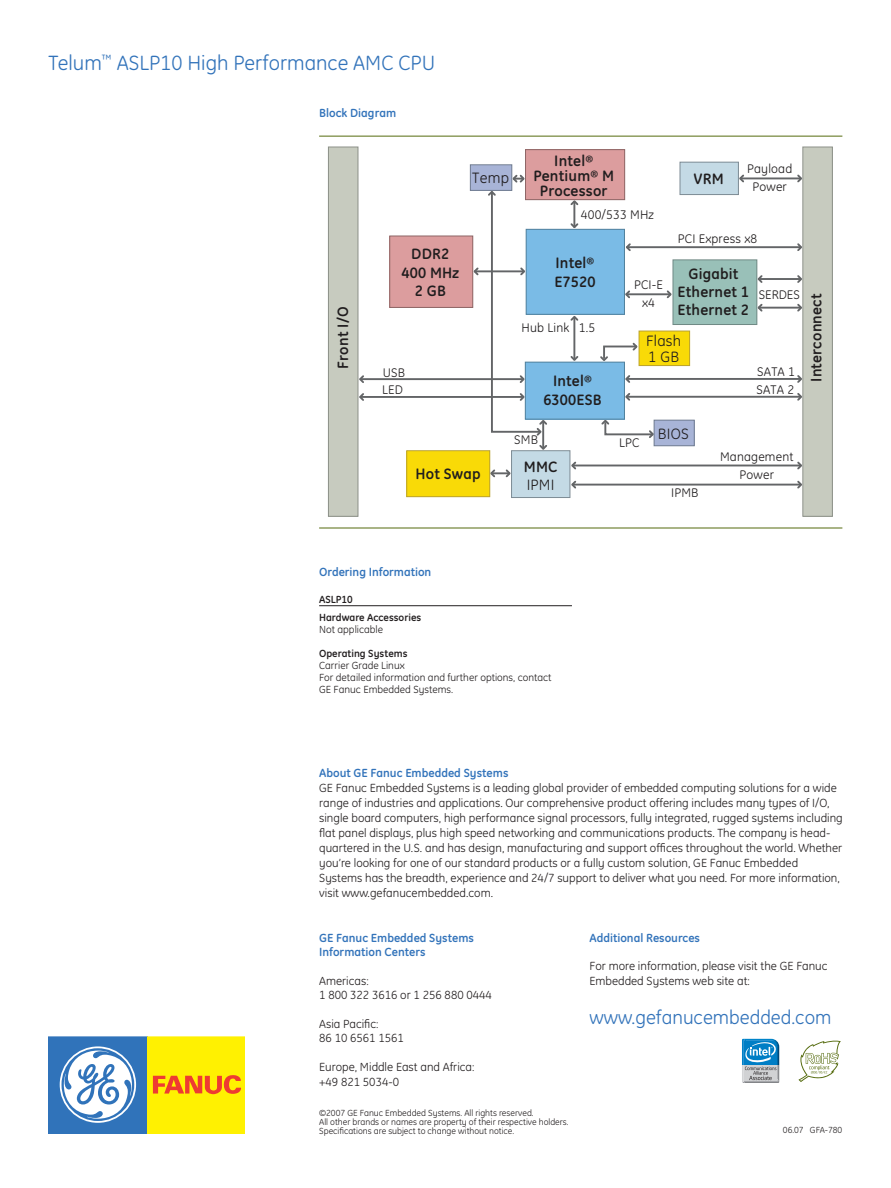
<style>
.page{position:relative;width:891px;height:1188px;background:#fff}
.page>*{position:absolute;margin:0;border:0;box-sizing:border-box;transform-origin:0 0}
.t1{font:21px "GE Inspira";color:#3273ba}
.t2{font:19.5px "GE Inspira";color:#3273ba}
.t3{font:700 15.3px/18.3px "GE Inspira";letter-spacing:.015em;color:#201d1e;text-align:center}
.t4{font:15.3px/16.5px "GE Inspira";letter-spacing:.015em;color:#201d1e}
.t5{font:12.75px/17.9px "GE Inspira";letter-spacing:.015em;color:#201d1e;text-align:center}
.t6{font:12px/15px "GE Inspira";color:#231f20}
.t7{font:700 12px/14.4px "GE Inspira";color:#3273ba}
.t8{font:10.5px/12px "GE Inspira";color:#231f20}
.t9{font:700 10.5px/18px "GE Inspira";color:#231f20}
.t10{font:9px/9px "GE Inspira";color:#231f20}
.s1{font-family:"Myriad"}
</style>
<div class="page">
<svg style="left:798px;top:1040px;width:43px;height:42px"></svg>
<svg style="left:742px;top:1039px;width:37px;height:44px"></svg>
<hr style="left:319px;top:605px;width:253px;height:1px;background:#231f20">
<div style="left:48px;top:1036px;width:100px;height:98px;background:#3073ba"></div>
<svg style="left:60px;top:1046px;width:76px;height:77px"></svg>
<div style="left:148px;top:1036px;width:97px;height:98px;background:#fff101"></div>
<svg style="left:153px;top:1075px;width:88px;height:19px"></svg>
<hr style="left:319px;top:136px;width:523px;height:1px;background:#556b0e">
<hr style="left:319px;top:528px;width:523px;height:1px;background:#556b0e">
<svg style="left:626px;top:243px;width:176px;height:8px"></svg>
<svg style="left:739px;top:174px;width:63px;height:9px"></svg>
<svg style="left:757px;top:273px;width:45px;height:12px"></svg>
<svg style="left:757px;top:302px;width:45px;height:11px"></svg>
<svg style="left:625px;top:375px;width:177px;height:8px"></svg>
<svg style="left:625px;top:393px;width:177px;height:8px"></svg>
<svg style="left:570px;top:460px;width:232px;height:11px"></svg>
<svg style="left:570px;top:479px;width:232px;height:11px"></svg>
<svg style="left:490px;top:468px;width:21px;height:11px"></svg>
<svg style="left:625px;top:289px;width:48px;height:11px"></svg>
<svg style="left:569px;top:200px;width:11px;height:29px"></svg>
<svg style="left:569px;top:316px;width:11px;height:46px"></svg>
<svg style="left:601px;top:419px;width:55px;height:21px"></svg>
<svg style="left:598px;top:341px;width:41px;height:22px"></svg>
<svg style="left:358px;top:173px;width:191px;height:278px"></svg>
<div style="left:803px;top:147px;width:29px;height:369px;background:#c7cbbf"></div>
<div style="left:802px;top:147px;width:31px;height:370px;border:1px solid #8d9189"></div>
<div style="left:328px;top:147px;width:30px;height:369px;background:#c7cbbf"></div>
<div style="left:328px;top:147px;width:30px;height:370px;border:1px solid #8d9189"></div>
<div style="left:526px;top:229px;width:98px;height:85px;background:#7abbe6"></div>
<div style="left:526px;top:229px;width:99px;height:86px;border:1px solid #52819d"></div>
<div style="left:673px;top:260px;width:84px;height:65px;background:#99c0b8"></div>
<div style="left:673px;top:259px;width:84px;height:66px;border:1px solid #708a85"></div>
<div style="left:512px;top:451px;width:58px;height:47px;background:#c4dae5"></div>
<div style="left:511px;top:450px;width:59px;height:48px;border:1px solid #7e8c95"></div>
<div style="left:407px;top:451px;width:83px;height:46px;background:#f9da07"></div>
<div style="left:406px;top:450px;width:84px;height:47px;border:1px solid #bba330"></div>
<div style="left:654px;top:420px;width:40px;height:26px;background:#a8b4d7"></div>
<div style="left:654px;top:420px;width:41px;height:26px;border:1px solid #717d91"></div>
<div style="left:526px;top:150px;width:99px;height:50px;background:#dc9d9e"></div>
<div style="left:525px;top:149px;width:100px;height:51px;border:1px solid #8e6666"></div>
<div style="left:525px;top:362px;width:99px;height:57px;background:#7abbe6"></div>
<div style="left:525px;top:362px;width:100px;height:58px;border:1px solid #52819d"></div>
<div style="left:390px;top:236px;width:83px;height:71px;background:#dc9d9e"></div>
<div style="left:389px;top:236px;width:84px;height:72px;border:1px solid #8e6666"></div>
<div style="left:470px;top:165px;width:42px;height:25px;background:#a8b4d7"></div>
<div style="left:470px;top:164px;width:42px;height:27px;border:1px solid #717d91"></div>
<div style="left:680px;top:162px;width:58px;height:33px;background:#c4dae5"></div>
<div style="left:680px;top:162px;width:59px;height:33px;border:1px solid #7e8c95"></div>
<div style="left:639px;top:331px;width:51px;height:35px;background:#f9da07"></div>
<div style="left:639px;top:331px;width:51px;height:35px;border:1px solid #bba330"></div>
<h1 class="t1" style="left:48px;top:51px;width:388px">Telum<sup>™</sup> ASLP10 High Performance AMC CPU</h1>
<p class="t7" style="left:319px;top:106px;width:78px">Block Diagram</p>
<p class="t3" style="left:333px;top:369px;width:63px;rotate:-90deg">Front I/O</p>
<p class="t3" style="left:401px;top:245px;width:59px">DDR2<br>400 MHz<br>2 GB</p>
<p class="t5" style="left:382px;top:364px;width:24px;line-height:17px;text-align:left">USB<br>LED</p>
<p class="t4" style="left:472px;top:170px;width:38px">Temp</p>
<p class="t3" style="left:533px;top:153px;width:82px;line-height:15.3px">Intel<span class="s1">®<br></span>Pentium<span class="s1">®</span> M<br>Processor</p>
<p class="t5" style="left:581px;top:205px;width:75px">400/533 MHz</p>
<p class="t3" style="left:554px;top:254px;width:43px;text-align:left">Intel<span class="s1">®<br></span>E7520</p>
<p class="t5" style="left:522px;top:318px;width:75px">Hub Link 1.5</p>
<p class="t5" style="left:634px;top:276px;width:30px">PCI-E x4</p>
<p class="t3" style="left:694px;top:170px;width:31px">VRM</p>
<p class="t5" style="left:747px;top:160px;width:46px">Payload<br>Power</p>
<p class="t5" style="left:678px;top:230px;width:81px">PCI Express x8</p>
<p class="t3" style="left:678px;top:264px;width:73px">Gigabit<br>Ethernet 1<br>Ethernet 2</p>
<p class="t5" style="left:759px;top:286px;width:43px">SERDES</p>
<p class="t3" style="left:543px;top:372px;width:60px">Intel<span class="s1">®<br></span>6300ESB</p>
<p class="t4" style="left:646px;top:332px;width:36px">Flash<br>1 GB</p>
<p class="t5" style="left:756px;top:363px;width:40px;text-align:left">SATA 1<br>SATA 2</p>
<p class="t5" style="left:514px;top:431px;width:25px">SMB</p>
<p class="t5" style="left:619px;top:434px;width:22px">LPC</p>
<p class="t4" style="left:658px;top:425px;width:32px">BIOS</p>
<p class="t3" style="left:416px;top:465px;width:67px">Hot Swap</p>
<p class="t3" style="left:524px;top:457px;width:35px">MMC</p>
<p class="t4" style="left:527px;top:476px;width:29px">IPMI</p>
<p class="t5" style="left:671px;top:484px;width:29px">IPMB</p>
<p class="t5" style="left:720px;top:448px;width:75px">Management<br>Power</p>
<p class="t3" style="left:807px;top:382px;width:90px;rotate:-90deg">Interconnect</p>
<p class="t7" style="left:319px;top:565px;width:114px">Ordering Information</p>
<p class="t9" style="left:319px;top:590px;width:104px">ASLP10<br>Hardware Accessories</p>
<p class="t8" style="left:319px;top:623px;width:66px">Not applicable</p>
<p class="t9" style="left:319px;top:644px;width:90px">Operating Systems</p>
<p class="t8" style="left:319px;top:659px;width:234px">Carrier Grade Linux<br>For detailed information and further options, contact<br>GE Fanuc Embedded Systems.</p>
<p class="t7" style="left:319px;top:765px;width:191px">About GE Fanuc Embedded Systems</p>
<p class="t6" style="left:319px;top:780px;width:525px">GE Fanuc Embedded Systems is a leading global provider of embedded computing solutions for a wide range of industries and applications. Our comprehensive product offering includes many types of I/O, single board computers, high performance signal processors, fully integrated, rugged systems including flat panel displays, plus high speed networking and communications products. The company is head&shy;quartered in the U.S. and has design, manufacturing and support offices throughout the world. Whether you’re looking for one of our standard products or a fully custom solution, GE Fanuc Embedded Systems has the breadth, experience and 24/7 support to deliver what you need. For more information, visit www.gefanucembedded.com.</p>
<p class="t7" style="left:319px;top:930px;width:156px">GE Fanuc Embedded Systems<br>Information Centers</p>
<p class="t6" style="left:319px;top:974px;width:174px;line-height:14.4px">Americas:<br>1 800 322 3616 or 1 256 880 0444</p>
<p class="t6" style="left:319px;top:1017px;width:86px;line-height:14.4px">Asia Pacific:<br>86 10 6561 1561</p>
<p class="t6" style="left:319px;top:1060px;width:157px;line-height:14.4px">Europe, Middle East and Africa: +49 821 5034-0</p>
<p class="t10" style="left:319px;top:1108px;width:251px">©2007 GE Fanuc Embedded Systems. All rights reserved.<br>All other brands or names are property of their respective holders.<br>Specifications are subject to change without notice.</p>
<p class="t7" style="left:589px;top:930px;width:112px">Additional Resources</p>
<p class="t6" style="left:589px;top:959px;width:240px;line-height:14.4px">For more information, please visit the GE Fanuc<br>Embedded Systems web site at:</p>
<h2 class="t2" style="left:589px;top:1006px;width:244px">www.gefanucembedded.com</h2>
<p class="t10" style="left:783px;top:1126px;width:61px">06.07 GFA-780</p>
</div>
